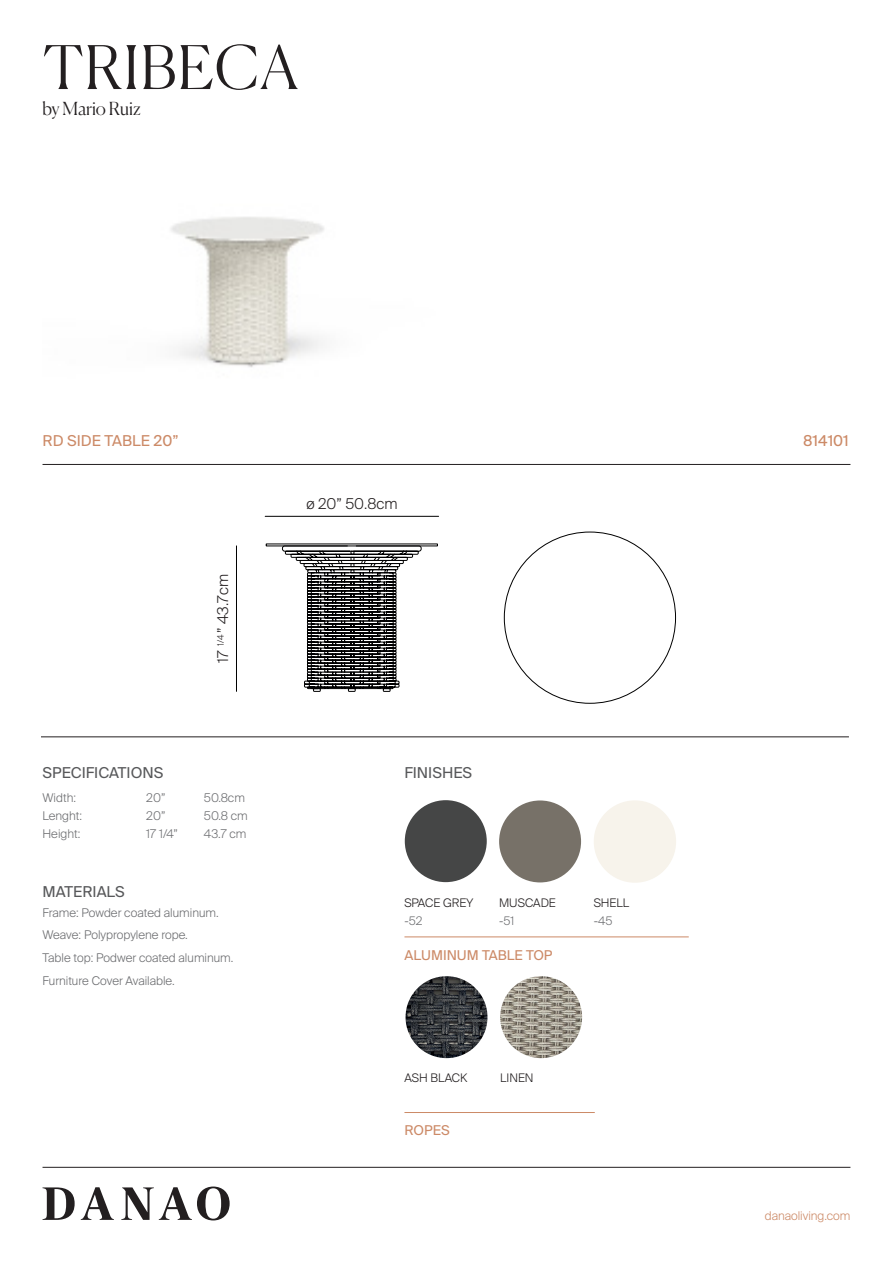
<style>
.page{position:relative;width:893px;height:1263px;background:#fff}
.page>*{position:absolute;margin:0;border:0;box-sizing:border-box;transform-origin:0 0}
.t1{font:300 60px "Canela";letter-spacing:.02em;color:#231f20}
.t2{font:300 18px "Canela";letter-spacing:-.005em;color:#231f20}
.t3{font:15px "Suisse Intl";color:#57585a}
.t4{font:15px "Suisse Intl";color:#cc8a67}
.t5{font:300 14.85px "Suisse Intl";color:#231f20}
.MAterials_2{font:13.5px "Suisse Intl";color:#cc8a67}
.t6{font:300 12px "Suisse Intl";color:#6c6d70}
.t7{font:300 12px "Suisse Intl";color:#cc8a67}
.Materials{font:300 11.85px "Suisse Intl";color:#231f20}
.t8{font:300 11.85px "Suisse Intl";color:#6c6d70}
.t9{font:300 9px "Suisse Intl";color:#231f20}
</style>
<div class="page">
<svg style="left:43px;top:1187px;width:32px;height:33px"></svg>
<svg style="left:81px;top:1187px;width:33px;height:33px"></svg>
<svg style="left:121px;top:1186px;width:109px;height:34px"></svg>
<hr style="left:43px;top:1167px;width:807px;height:1px;background:#231f20">
<img style="left:43px;top:217px;width:508px;height:247px">
<hr style="left:43px;top:464px;width:807px;height:1px;background:#231f20">
<hr style="left:41px;top:736px;width:808px;height:1px;background:#231f20">
<hr style="left:404px;top:1112px;width:191px;height:1px;background:#cc8a67">
<img style="left:406px;top:976px;width:81px;height:82px;border-radius:41px">
<img style="left:500px;top:976px;width:82px;height:82px;border-radius:41px">
<hr style="left:236px;top:546px;width:1px;height:145px;background:#000001">
<hr style="left:265px;top:516px;width:174px;height:1px;background:#000001">
<div style="left:266px;top:544px;width:172px;height:2px;border:1px solid #000001"></div>
<svg style="left:282px;top:546px;width:139px;height:145px"></svg>
<hr style="left:404px;top:936px;width:285px;height:1px;background:#cc8a67">
<div style="left:405px;top:800px;width:82px;height:82px;background:#454646;border-radius:50%"></div>
<div style="left:499px;top:800px;width:82px;height:82px;background:#777168;border-radius:50%"></div>
<div style="left:594px;top:800px;width:82px;height:83px;background:#f7f3eb;border-radius:50%"></div>
<h1 class="t1" style="left:43px;top:20px;width:256px">TRIBECA</h1>
<h2 class="t2" style="left:43px;top:94px;width:100px">by Mario Ruiz</h2>
<p class="t4" style="left:43px;top:432px;width:137px">RD SIDE TABLE 20”</p>
<p class="t4" style="left:803px;top:432px;width:47px">814101</p>
<p class="t5" style="left:214px;top:663px;width:90px;rotate:-90deg">17 ” 43.7cm</p>
<p class="t9" style="left:216px;top:646px;width:13px;rotate:-90deg">1/4</p>
<p class="t5" style="left:306px;top:495px;width:93px">ø 20” 50.8cm</p>
<p class="t3" style="left:43px;top:764px;width:122px">SPECIFICATIONS</p>
<p class="t3" style="left:404px;top:764px;width:69px">FINISHES</p>
<p class="t6" style="left:43px;top:791px;width:35px">Width:</p>
<p class="t6" style="left:146px;top:791px;width:21px">20”</p>
<p class="t6" style="left:204px;top:791px;width:42px">50.8cm</p>
<p class="t6" style="left:43px;top:809px;width:41px">Lenght:</p>
<p class="t6" style="left:146px;top:809px;width:21px">20”</p>
<p class="t6" style="left:204px;top:809px;width:45px">50.8 cm</p>
<p class="t6" style="left:43px;top:826px;width:39px">Height:</p>
<p class="t6" style="left:146px;top:826px;width:33px">17 1/4”</p>
<p class="t6" style="left:204px;top:826px;width:44px">43.7 cm</p>
<p class="t3" style="left:43px;top:883px;width:84px">MATERIALS</p>
<p class="t6" style="left:43px;top:905px;width:178px">Frame: Powder coated aluminum.</p>
<p class="t6" style="left:43px;top:928px;width:147px">Weave: Polypropylene rope.</p>
<p class="t6" style="left:43px;top:951px;width:192px">Table top: Podwer coated aluminum.</p>
<p class="t6" style="left:43px;top:973px;width:134px">Furniture Cover Available.</p>
<p class="Materials" style="left:404px;top:896px;width:70px">SPACE GREY</p>
<p class="t8" style="left:404px;top:914px;width:20px">-52</p>
<p class="MAterials_2" style="left:404px;top:947px;width:150px">ALUMINUM TABLE TOP</p>
<p class="Materials" style="left:499px;top:896px;width:58px">MUSCADE</p>
<p class="t8" style="left:499px;top:914px;width:17px">-51</p>
<p class="Materials" style="left:594px;top:896px;width:37px">SHELL</p>
<p class="t8" style="left:594px;top:914px;width:20px">-45</p>
<p class="Materials" style="left:404px;top:1071px;width:64px">ASH BLACK</p>
<p class="Materials" style="left:500px;top:1071px;width:35px">LINEN</p>
<p class="MAterials_2" style="left:404px;top:1123px;width:47px">ROPES</p>
<p class="t7" style="left:765px;top:1209px;width:87px">danaoliving.com</p>
</div>
